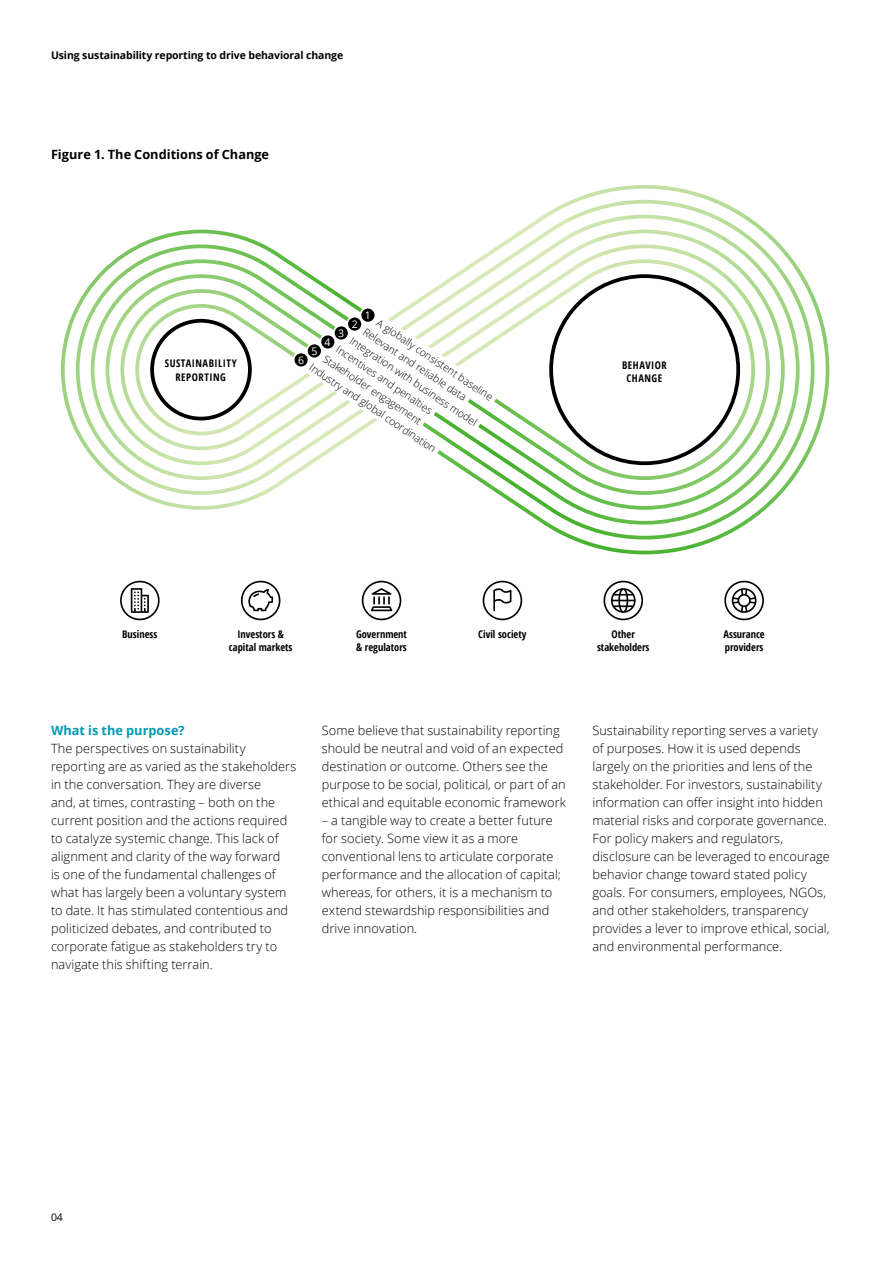
<style>
.page{position:relative;width:893px;height:1263px;background:#fff}
.page>*{position:absolute;margin:0;border:0;box-sizing:border-box;transform-origin:0 0}
.t1{font:300 12.75px/18px "Open Sans";letter-spacing:.005em;color:#000}
.t2{font:700 12.75px "Open Sans";color:#000}
.t3{font:700 12.75px "Open Sans";letter-spacing:.005em;color:#0099b3}
.t4{font:300 10.5px "Open Sans";color:#000}
.t5{font:700 10.5px/12.6px "Open Sans Condensed";color:#000;text-align:center}
.t6{font:700 10.5px "Open Sans";letter-spacing:-.01em;color:#000}
.t7{font:700 10.5px/13.5px "Open Sans Condensed";letter-spacing:.05em;color:#000;text-align:center}
.t8{font:10.5px "Open Sans";color:#fff}
.t9{font:10.5px "Open Sans";color:#000}
</style>
<div class="page">
<svg style="left:61px;top:283px;width:30px;height:173px"></svg>
<svg style="left:91px;top:267px;width:15px;height:206px"></svg>
<svg style="left:106px;top:255px;width:14px;height:229px"></svg>
<svg style="left:120px;top:246px;width:15px;height:247px"></svg>
<svg style="left:135px;top:185px;width:694px;height:369px"></svg>
<svg style="left:120px;top:581px;width:40px;height:39px"></svg>
<svg style="left:241px;top:581px;width:39px;height:39px"></svg>
<svg style="left:362px;top:581px;width:39px;height:39px"></svg>
<svg style="left:603px;top:581px;width:40px;height:39px"></svg>
<svg style="left:724px;top:581px;width:40px;height:39px"></svg>
<svg style="left:483px;top:581px;width:39px;height:39px"></svg>
<div style="left:361px;top:309px;width:14px;height:13px;background:#000;border-radius:50%"></div>
<div style="left:348px;top:317px;width:13px;height:14px;background:#000;border-radius:50%"></div>
<div style="left:335px;top:326px;width:13px;height:14px;background:#000;border-radius:50%"></div>
<div style="left:321px;top:335px;width:13px;height:14px;background:#000;border-radius:50%"></div>
<div style="left:308px;top:344px;width:13px;height:13px;background:#000;border-radius:50%"></div>
<div style="left:294px;top:353px;width:14px;height:13px;background:#000;border-radius:50%"></div>
<p class="t6" style="left:51px;top:48px;width:294px">Using sustainability reporting to drive behavioral change</p>
<p class="t2" style="left:51px;top:145px;width:220px">Figure 1. The Conditions of Change</p>
<p class="t8" style="left:365px;top:308px;width:8px">1</p>
<p class="t4" style="left:382px;top:315px;width:139px;rotate:34deg">A globally consistent baseline</p>
<p class="t8" style="left:352px;top:317px;width:8px">2</p>
<p class="t4" style="left:368px;top:324px;width:123px;rotate:34deg">Relevant and reliable data</p>
<p class="t8" style="left:338px;top:326px;width:8px">3</p>
<p class="t4" style="left:355px;top:333px;width:152px;rotate:34deg">Integration with business model</p>
<p class="t8" style="left:325px;top:335px;width:8px">4</p>
<p class="t4" style="left:342px;top:342px;width:115px;rotate:34deg">Incentives and penalties</p>
<p class="t8" style="left:311px;top:344px;width:8px">5</p>
<p class="t4" style="left:328px;top:351px;width:117px;rotate:34deg">Stakeholder engagement</p>
<p class="t8" style="left:298px;top:352px;width:8px">6</p>
<p class="t7" style="left:165px;top:357px;width:73px">SUSTAINABILITY<br>REPORTING</p>
<p class="t7" style="left:622px;top:358px;width:46px">BEHAVIOR<br>CHANGE</p>
<p class="t4" style="left:315px;top:360px;width:151px;rotate:34deg">Industry and global coordination</p>
<p class="t5" style="left:122px;top:628px;width:37px">Business</p>
<p class="t5" style="left:229px;top:628px;width:65px">Investors &amp; capital markets</p>
<p class="t5" style="left:356px;top:628px;width:52px;text-align:left">Government &amp; regulators</p>
<p class="t5" style="left:478px;top:628px;width:50px">Civil society</p>
<p class="t5" style="left:597px;top:628px;width:54px">Other stakeholders</p>
<p class="t5" style="left:723px;top:628px;width:43px;text-align:left">Assurance providers</p>
<p class="t3" style="left:51px;top:721px;width:135px">What is the purpose?</p>
<p class="t1" style="left:51px;top:739px;width:247px">The perspectives on sustainability reporting are as varied as the stakeholders in the conversation. They are diverse<br>and, at times, contrasting – both on the current position and the actions required to catalyze systemic change. This lack of alignment and clarity of the way forward<br>is one of the fundamental challenges of what has largely been a voluntary system to date. It has stimulated contentious and politicized debates, and contributed to corporate fatigue as stakeholders try to navigate this shifting terrain.</p>
<p class="t1" style="left:322px;top:721px;width:246px">Some believe that sustainability reporting should be neutral and void of an expected destination or outcome. Others see the purpose to be social, political, or part of an ethical and equitable economic framework</p>
<p class="t1" style="left:322px;top:811px;width:241px">– a tangible way to create a better future for society. Some view it as a more conventional lens to articulate corporate performance and the allocation of capital; whereas, for others, it is a mechanism to extend stewardship responsibilities and drive innovation.</p>
<p class="t1" style="left:592px;top:721px;width:239px">Sustainability reporting serves a variety of purposes. How it is used depends largely on the priorities and lens of the stakeholder. For investors, sustainability information can offer insight into hidden material risks and corporate governance.<br>For policy makers and regulators, disclosure can be leveraged to encourage behavior change toward stated policy goals. For consumers, employees, NGOs, and other stakeholders, transparency provides a lever to improve ethical, social, and environmental performance.</p>
<p class="t9" style="left:51px;top:1210px;width:13px">04</p>
</div>
